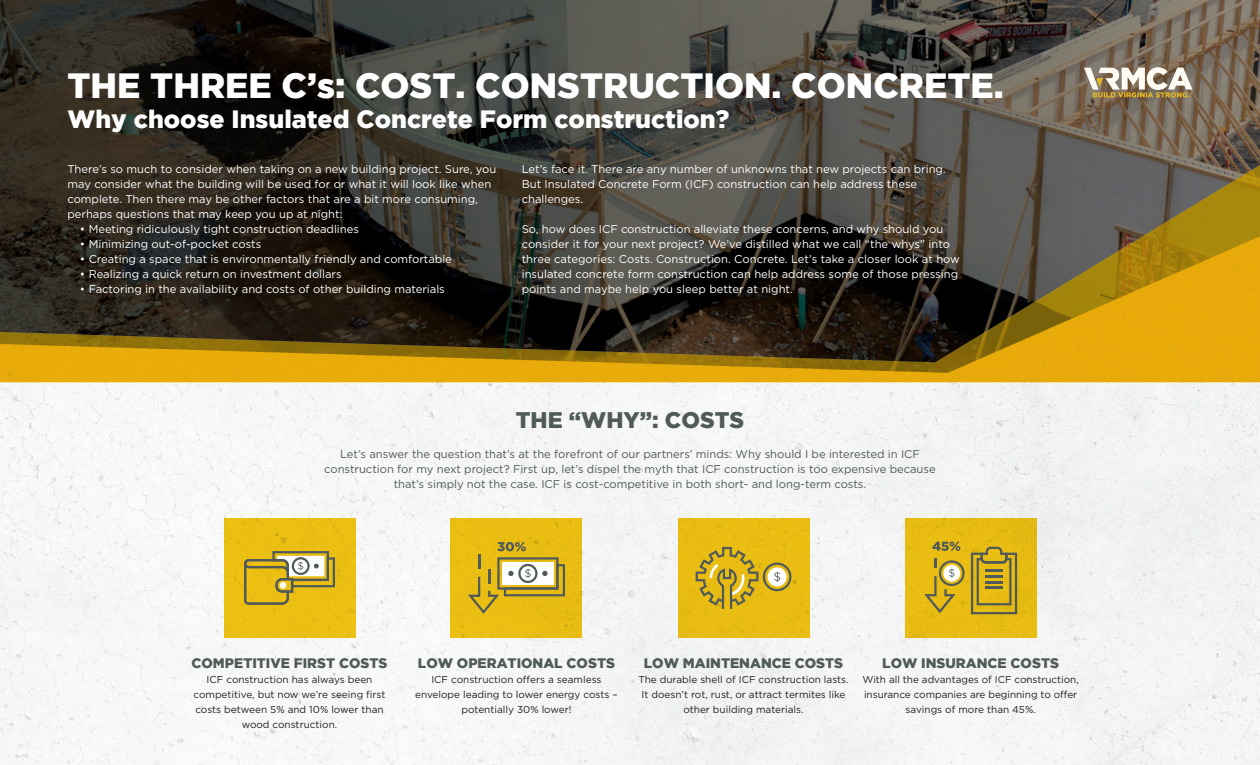
<style>
.page{position:relative;width:1260px;height:765px;background:#fff}
.page>*{position:absolute;margin:0;border:0;box-sizing:border-box;transform-origin:0 0}
.t1{font:900 35px "Gotham";color:#fff}
.t2{font:900 25px "Gotham";color:#fff}
.t3{font:900 22.5px "Gotham";color:#4f5a59}
.t4{font:900 13.75px "Gotham";color:#4f5a59}
.t5{font:11.25px/15px "Gotham";letter-spacing:-.005em;color:#fff}
.t6{font:11.25px/15px "Gotham";letter-spacing:-.005em;color:#4f5a59;text-align:center}
.t7{font:10px/15px "Gotham";color:#231f20;text-align:center}
</style>
<div class="page">
<img style="left:0;top:0;width:1260px;height:765px">
<svg style="left:1084px;top:67px;width:109px;height:31px"></svg>
<svg style="left:0;top:165px;width:1260px;height:217px;background:#5a4920"></svg>
<div style="left:451px;top:518px;width:131px;height:120px;background:#eabe12"></div>
<svg style="left:468px;top:542px;width:97px;height:72px"></svg>
<div style="left:224px;top:518px;width:131px;height:120px;background:#ebbf12"></div>
<svg style="left:244px;top:551px;width:91px;height:54px"></svg>
<div style="left:678px;top:518px;width:131px;height:120px;background:#e9bd12"></div>
<svg style="left:696px;top:547px;width:95px;height:62px"></svg>
<div style="left:905px;top:518px;width:131px;height:120px;background:#e8bc12"></div>
<svg style="left:971px;top:547px;width:46px;height:67px"></svg>
<svg style="left:932px;top:542px;width:28px;height:9px"></svg>
<svg style="left:924px;top:559px;width:41px;height:54px"></svg>
<h1 class="t1" style="left:67px;top:65px;width:938px">THE THREE C’s: COST. CONSTRUCTION. CONCRETE.</h1>
<h2 class="t2" style="left:68px;top:104px;width:663px">Why choose Insulated Concrete Form construction?</h2>
<p class="t5" style="left:67px;top:161px;width:430px">There’s so much to consider when taking on a new building project. Sure, you may consider what the building will be used for or what it will look like when complete. Then there may be other factors that are a bit more consuming, perhaps questions that may keep you up at night:</p>
<p class="t5" style="left:80px;top:221px;width:280px">• Meeting ridiculously tight construction deadlines</p>
<p class="t5" style="left:80px;top:236px;width:183px">• Minimizing out-of-pocket costs</p>
<p class="t5" style="left:80px;top:251px;width:373px">• Creating a space that is environmentally friendly and comfortable</p>
<p class="t5" style="left:80px;top:266px;width:263px">• Realizing a quick return on investment dollars</p>
<p class="t5" style="left:80px;top:281px;width:366px">• Factoring in the availability and costs of other building materials</p>
<p class="t5" style="left:522px;top:161px;width:426px">Let’s face it. There are any number of unknowns that new projects can bring.<br>But Insulated Concrete Form (ICF) construction can help address these challenges.</p>
<p class="t5" style="left:522px;top:221px;width:440px">So, how does ICF construction alleviate these concerns, and why should you consider it for your next project? We’ve distilled what we call “the whys” into three categories: Costs. Construction. Concrete. Let’s take a closer look at how insulated concrete form construction can help address some of those pressing points and maybe help you sleep better at night.</p>
<h3 class="t3" style="left:516px;top:407px;width:230px">THE “WHY”: COSTS</h3>
<p class="t6" style="left:324px;top:446px;width:613px">Let’s answer the question that’s at the forefront of our partners’ minds: Why should I be interested in ICF construction for my next project? First up, let’s dispel the myth that ICF construction is too expensive because that’s simply not the case. ICF is cost-competitive in both short- and long-term costs.</p>
<p class="t4" style="left:192px;top:655px;width:198px">COMPETITIVE FIRST COSTS</p>
<p class="t7" style="left:193px;top:672px;width:194px">ICF construction has always been competitive, but now we’re seeing first costs between 5% and 10% lower than wood construction.</p>
<p class="t4" style="left:418px;top:655px;width:199px">LOW OPERATIONAL COSTS</p>
<p class="t7" style="left:415px;top:672px;width:204px">ICF construction offers a seamless envelope leading to lower energy costs – potentially 30% lower!</p>
<p class="t4" style="left:644px;top:655px;width:201px">LOW MAINTENANCE COSTS</p>
<p class="t7" style="left:638px;top:672px;width:212px">The durable shell of ICF construction lasts.<br>It doesn’t rot, rust, or attract termites like other building materials.</p>
<p class="t4" style="left:882px;top:655px;width:178px">LOW INSURANCE COSTS</p>
<p class="t7" style="left:863px;top:672px;width:218px">With all the advantages of ICF construction, insurance companies are beginning to offer savings of more than 45%.</p>
</div>
